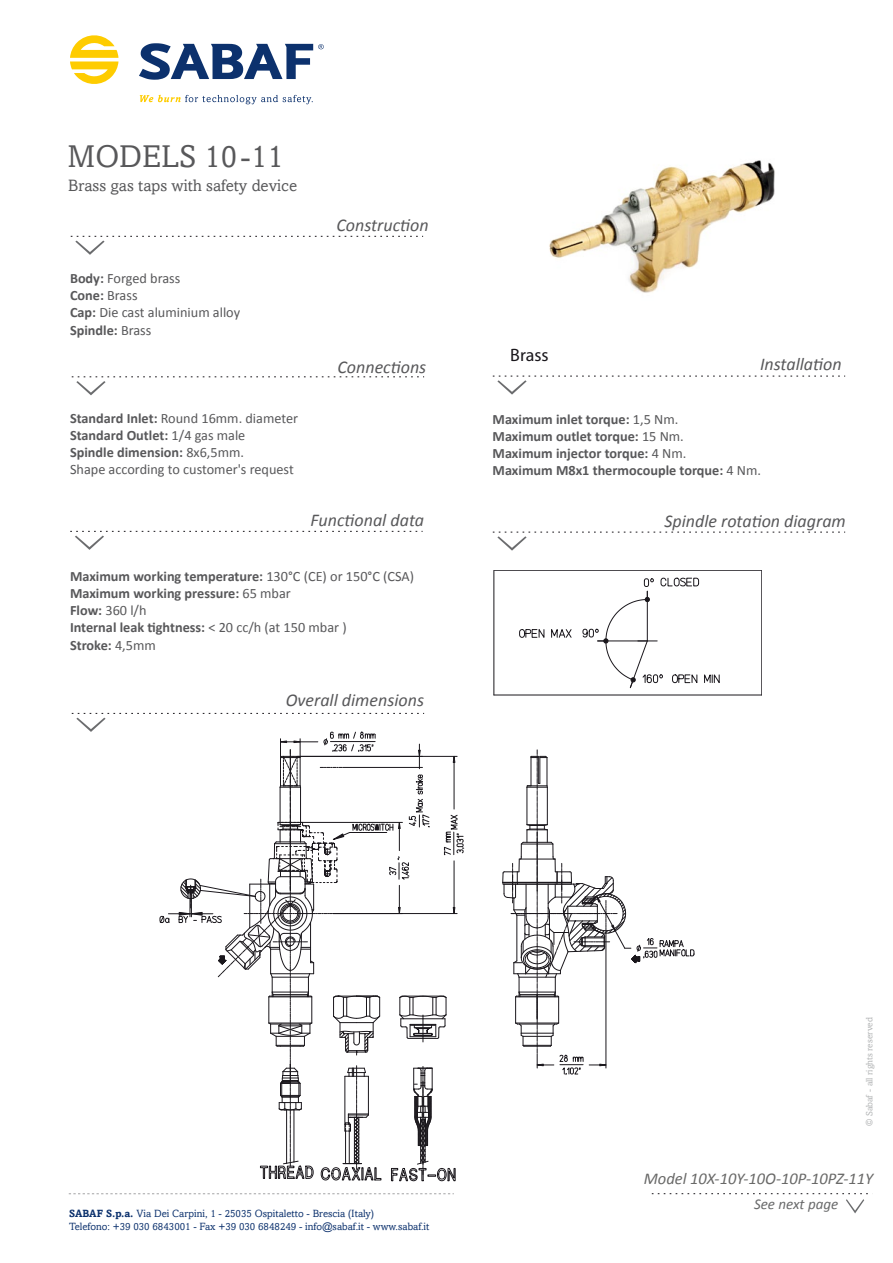
<style>
.page{position:relative;width:893px;height:1263px;background:#fff}
.page>*{position:absolute;margin:0;border:0;box-sizing:border-box;transform-origin:0 0}
.t1{font:31.5px "Amasis";color:#58585a}
.t2{font:italic 18px "Calibri";color:#58585a}
.t3{font:18px "Myriad Pro";color:#1a171c}
.t4{font:italic 16.5px "Calibri";color:#696968}
.t5{font:16.5px "Amasis";color:#58585a}
.t6{font:italic 15px "Calibri";color:#696a6b}
.t7{font:700 14.25px/17.1px "Calibri";color:#58585a}
.t8{font:14.25px/17.1px "Calibri";color:#58585a}
.t9{font:10.5px/12.6px "Amasis";color:#0c316d}
.t10{font:9.15px "Amasis";color:#b1b3b4}
.s1{font-weight:700}
.s2{font-weight:400}
</style>
<div class="page">
<img style="left:549px;top:160px;width:226px;height:133px">
<svg style="left:71px;top:236px;width:352px;height:19px"></svg>
<svg style="left:493px;top:532px;width:352px;height:19px"></svg>
<svg style="left:493px;top:376px;width:352px;height:19px"></svg>
<svg style="left:652px;top:1193px;width:216px;height:20px"></svg>
<svg style="left:72px;top:376px;width:352px;height:19px"></svg>
<svg style="left:70px;top:531px;width:353px;height:19px"></svg>
<svg style="left:70px;top:35px;width:48px;height:49px"></svg>
<svg style="left:140px;top:95px;width:173px;height:9px"></svg>
<svg style="left:139px;top:43px;width:185px;height:37px"></svg>
<svg style="left:69px;top:1193px;width:385px;height:1px"></svg>
<svg style="left:502px;top:750px;width:192px;height:325px"></svg>
<svg style="left:72px;top:713px;width:392px;height:468px"></svg>
<hr style="left:494px;top:571px;width:1px;height:124px;background:#1a171c">
<hr style="left:494px;top:695px;width:268px;height:1px;background:#1a171c">
<hr style="left:762px;top:571px;width:1px;height:124px;background:#1a171c">
<hr style="left:494px;top:571px;width:268px;height:1px;background:#1a171c">
<svg style="left:519px;top:629px;width:26px;height:9px"></svg>
<svg style="left:551px;top:629px;width:21px;height:9px"></svg>
<svg style="left:582px;top:577px;width:138px;height:112px"></svg>
<h1 class="t1" style="left:68px;top:138px;width:217px">MODELS 10-11</h1>
<p class="t5" style="left:68px;top:175px;width:230px">Brass gas taps with safety device</p>
<p class="t2" style="left:336px;top:213px;width:94px">Construction</p>
<p class="t8" style="left:70px;top:270px;width:172px"><span class="s1">Body:</span> Forged brass<br><span class="s1">Cone:</span> Brass<br><span class="s1">Cap:</span> Die cast aluminium alloy<br><span class="s1">Spindle:</span> Brass</p>
<p class="t2" style="left:338px;top:355px;width:90px">Connections</p>
<p class="t8" style="left:70px;top:409px;width:230px"><span class="s1">Standard Inlet:</span> Round 16mm. diameter <span class="s1">Standard Outlet:</span> 1/4 gas male<br><span class="s1">Spindle dimension:</span> 8x6,5mm.<br>Shape according to customer's request</p>
<p class="t2" style="left:310px;top:508px;width:115px">Functional data</p>
<p class="t7" style="left:70px;top:568px;width:346px">Maximum working temperature: <span class="s2">130°C (CE) or 150°C (CSA)<br></span>Maximum working pressure: <span class="s2">65 mbar<br></span>Flow: <span class="s2">360 l/h<br></span>Internal leak tightness: <span class="s2">&lt; 20 cc/h (at 150 mbar )<br></span>Stroke: <span class="s2">4,5mm</span></p>
<p class="t2" style="left:286px;top:687px;width:140px">Overall dimensions</p>
<p class="t3" style="left:510px;top:344px;width:40px">Brass</p>
<p class="t2" style="left:760px;top:352px;width:83px">Installation</p>
<p class="t7" style="left:493px;top:410px;width:270px">Maximum inlet torque: <span class="s2">1,5 Nm.<br></span>Maximum outlet torque: <span class="s2">15 Nm.<br></span>Maximum injector torque: <span class="s2">4 Nm.<br></span>Maximum M8x1 thermocouple torque: <span class="s2">4 Nm.</span></p>
<p class="t2" style="left:664px;top:509px;width:183px">Spindle rotation diagram</p>
<p class="t9" style="left:69px;top:1207px;width:362px"><span class="s1">SABAF S.p.a.</span> Via Dei Carpini, 1 - 25035 Ospitaletto - Brescia (Italy)<br>Telefono: +39 030 6843001 - Fax +39 030 6848249 - info@sabaf.it - www.sabaf.it</p>
<p class="t10" style="left:864px;top:1126px;width:110px;rotate:-90deg">© Sabaf - all rights reserved</p>
<p class="t4" style="left:644px;top:1167px;width:231px">Model 10X-10Y-10O-10P-10PZ-11Y</p>
<p class="t6" style="left:754px;top:1193px;width:86px">See next page</p>
</div>
